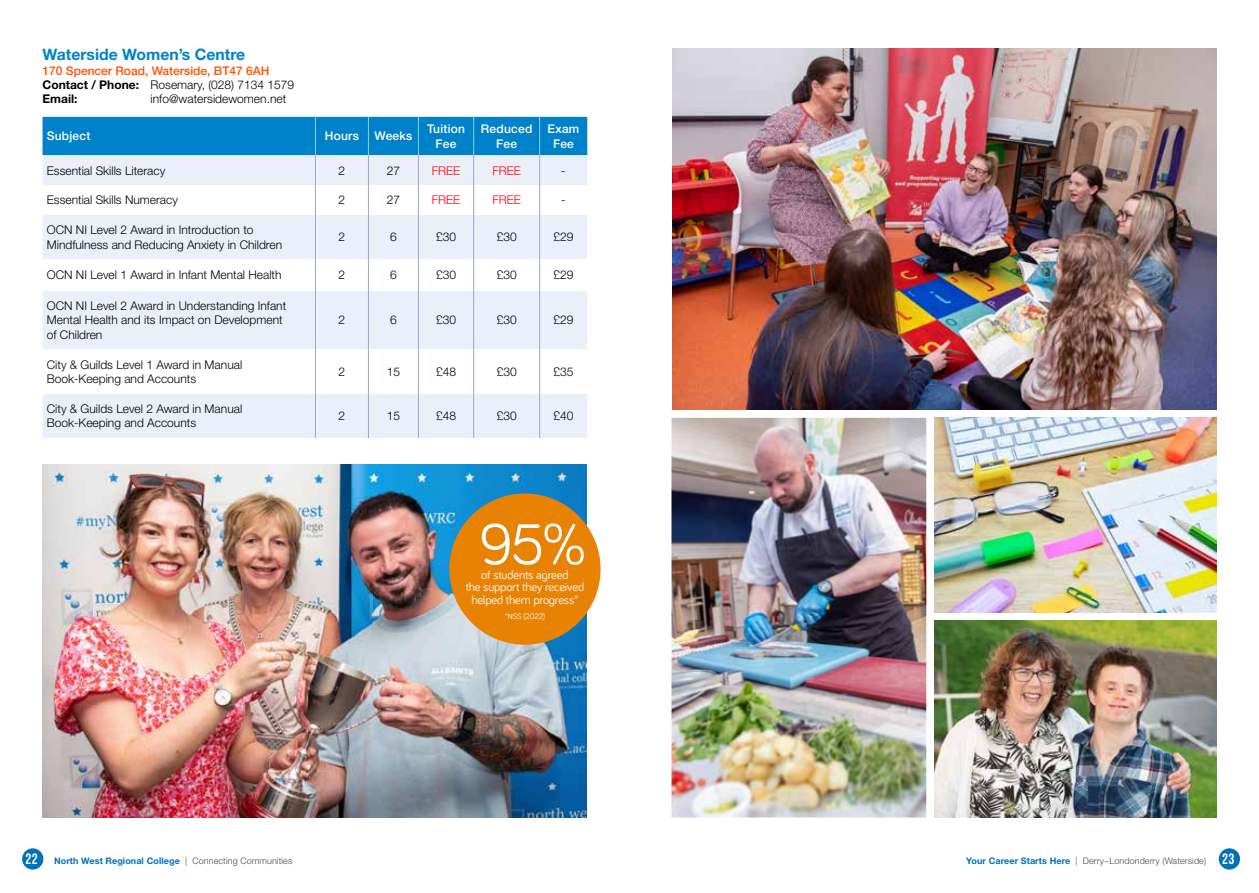
<style>
.page{position:relative;width:1259px;height:893px;background:#fff}
.page>*{position:absolute;margin:0;border:0;box-sizing:border-box;transform-origin:0 0}
.t1{font:59.1px "Bariol";color:#fff}
.t2{font:700 15.75px "Helvetica Neue LT Std";color:#0082ca}
.t3{font:12.3px "Bariol";letter-spacing:-.015em;color:#fff}
.No_Spacing{font:300 12px/14.4px "Helvetica Neue LT Std";color:#000}
.t4{font:500 12px/15px "Helvetica Neue LT Std";letter-spacing:.02em;color:#fff;text-align:center}
.t5{font:500 12px "Helvetica Neue LT Std";color:#ff5100}
.No_Spacing-2{font:300 12px "Helvetica Neue LT Std";color:#f00}
.t6{font:700 12px "Helvetica Neue LT Std";color:#000}
.t7{font:300 9px "Helvetica Neue LT Std";letter-spacing:.01em;color:#4a4a49}
.t8{font:700 9px "Helvetica Neue LT Std";letter-spacing:.01em;color:#0071b9}
.t9{font:8.1px "Bariol";letter-spacing:-.015em;color:#fff}
.s1{font-weight:700}
.s2{font-family:"Bebas Neue";font-size:15px;color:#fff}
.s3{font-weight:300;color:#4a4a49}
.s4{font-weight:700;color:#0071b9}
.s5{font-family:"Bebas Neue";font-weight:700;font-size:15px;color:#fff}
</style>
<div class="page">
<div style="left:22px;top:848px;width:21px;height:21px;background:#0071b9;border-radius:50%"></div>
<div style="left:1218px;top:848px;width:22px;height:21px;background:#0071b9;border-radius:50%"></div>
<div style="left:43px;top:117px;width:544px;height:38px;background:#0082ca"></div>
<div style="left:43px;top:155px;width:544px;height:283px;background:#ebeffa"></div>
<svg style="left:43px;top:185px;width:544px;height:209px"></svg>
<hr style="left:315px;top:117px;width:1px;height:38px;background:#98cceb">
<hr style="left:368px;top:117px;width:1px;height:38px;background:#98cceb">
<hr style="left:418px;top:117px;width:1px;height:38px;background:#98cceb">
<hr style="left:473px;top:117px;width:1px;height:38px;background:#98cceb">
<hr style="left:539px;top:117px;width:1px;height:38px;background:#98cceb">
<hr style="left:315px;top:155px;width:1px;height:30px;background:#98a7cd">
<hr style="left:368px;top:155px;width:1px;height:30px;background:#98a7cd">
<hr style="left:418px;top:155px;width:1px;height:30px;background:#98a7cd">
<hr style="left:473px;top:155px;width:1px;height:30px;background:#98a7cd">
<hr style="left:539px;top:155px;width:1px;height:30px;background:#98a7cd">
<hr style="left:315px;top:185px;width:1px;height:30px;background:#98a7cd">
<hr style="left:368px;top:185px;width:1px;height:30px;background:#98a7cd">
<hr style="left:418px;top:185px;width:1px;height:30px;background:#98a7cd">
<hr style="left:473px;top:185px;width:1px;height:30px;background:#98a7cd">
<hr style="left:539px;top:185px;width:1px;height:30px;background:#98a7cd">
<hr style="left:315px;top:215px;width:1px;height:44px;background:#98a7cd">
<hr style="left:368px;top:215px;width:1px;height:44px;background:#98a7cd">
<hr style="left:418px;top:215px;width:1px;height:44px;background:#98a7cd">
<hr style="left:473px;top:215px;width:1px;height:44px;background:#98a7cd">
<hr style="left:539px;top:215px;width:1px;height:44px;background:#98a7cd">
<hr style="left:315px;top:291px;width:1px;height:58px;background:#98a7cd">
<hr style="left:368px;top:291px;width:1px;height:58px;background:#98a7cd">
<hr style="left:418px;top:291px;width:1px;height:58px;background:#98a7cd">
<hr style="left:473px;top:291px;width:1px;height:58px;background:#98a7cd">
<hr style="left:539px;top:291px;width:1px;height:58px;background:#98a7cd">
<hr style="left:315px;top:394px;width:1px;height:44px;background:#98a7cd">
<hr style="left:368px;top:394px;width:1px;height:44px;background:#98a7cd">
<hr style="left:418px;top:394px;width:1px;height:44px;background:#98a7cd">
<hr style="left:473px;top:394px;width:1px;height:44px;background:#98a7cd">
<hr style="left:539px;top:394px;width:1px;height:44px;background:#98a7cd">
<hr style="left:315px;top:259px;width:1px;height:32px;background:#98a7cd">
<hr style="left:368px;top:259px;width:1px;height:32px;background:#98a7cd">
<hr style="left:418px;top:259px;width:1px;height:32px;background:#98a7cd">
<hr style="left:473px;top:259px;width:1px;height:32px;background:#98a7cd">
<hr style="left:539px;top:259px;width:1px;height:32px;background:#98a7cd">
<hr style="left:315px;top:349px;width:1px;height:45px;background:#98a7cd">
<hr style="left:368px;top:349px;width:1px;height:45px;background:#98a7cd">
<hr style="left:418px;top:349px;width:1px;height:45px;background:#98a7cd">
<hr style="left:473px;top:349px;width:1px;height:45px;background:#98a7cd">
<hr style="left:539px;top:349px;width:1px;height:45px;background:#98a7cd">
<img style="left:672px;top:49px;width:544px;height:360px">
<img style="left:934px;top:418px;width:282px;height:195px">
<img style="left:671px;top:418px;width:255px;height:399px">
<img style="left:934px;top:621px;width:282px;height:196px">
<img style="left:43px;top:465px;width:544px;height:352px">
<div style="left:449px;top:493px;width:151px;height:152px;background:#e88202;border-radius:50%"></div>
<p class="t2" style="left:43px;top:45px;width:204px">Waterside Women’s Centre</p>
<p class="t5" style="left:43px;top:63px;width:228px">170 Spencer Road, Waterside, BT47 6AH</p>
<p class="No_Spacing" style="left:43px;top:77px;width:253px"><span class="s1">Contact / Phone:</span> Rosemary, (028) 7134 1579</p>
<p class="t6" style="left:43px;top:92px;width:37px">Email:</p>
<p class="No_Spacing" style="left:151px;top:92px;width:137px">info@watersidewomen.net</p>
<p class="t4" style="left:47px;top:128px;width:45px">Subject</p>
<p class="t4" style="left:325px;top:128px;width:36px">Hours</p>
<p class="t4" style="left:374px;top:128px;width:40px">Weeks</p>
<p class="t4" style="left:427px;top:121px;width:40px">Tuition</p>
<p class="t4" style="left:435px;top:136px;width:22px">Fee</p>
<p class="t4" style="left:481px;top:121px;width:53px">Reduced<br>Fee</p>
<p class="t4" style="left:547px;top:121px;width:33px">Exam</p>
<p class="t4" style="left:553px;top:136px;width:22px">Fee</p>
<p class="No_Spacing" style="left:47px;top:163px;width:120px">Essential Skills Literacy</p>
<p class="No_Spacing" style="left:338px;top:163px;width:8px">2</p>
<p class="No_Spacing" style="left:387px;top:163px;width:15px">27</p>
<p class="No_Spacing-2" style="left:432px;top:163px;width:30px">FREE</p>
<p class="No_Spacing-2" style="left:492px;top:163px;width:30px">FREE</p>
<p class="No_Spacing" style="left:561px;top:163px;width:6px">-</p>
<p class="No_Spacing" style="left:47px;top:193px;width:133px">Essential Skills Numeracy</p>
<p class="No_Spacing" style="left:338px;top:193px;width:8px">2</p>
<p class="No_Spacing" style="left:387px;top:193px;width:15px">27</p>
<p class="No_Spacing-2" style="left:432px;top:193px;width:30px">FREE</p>
<p class="No_Spacing-2" style="left:492px;top:193px;width:30px">FREE</p>
<p class="No_Spacing" style="left:561px;top:193px;width:6px">-</p>
<p class="No_Spacing" style="left:47px;top:222px;width:237px">OCN NI Level 2 Award in Introduction to<br>Mindfulness and Reducing Anxiety in Children</p>
<p class="No_Spacing" style="left:338px;top:230px;width:8px">2</p>
<p class="No_Spacing" style="left:390px;top:230px;width:8px">6</p>
<p class="No_Spacing" style="left:436px;top:230px;width:22px">£30</p>
<p class="No_Spacing" style="left:497px;top:230px;width:22px">£30</p>
<p class="No_Spacing" style="left:553px;top:230px;width:22px">£29</p>
<p class="No_Spacing" style="left:47px;top:268px;width:236px">OCN NI Level 1 Award in Infant Mental Health</p>
<p class="No_Spacing" style="left:338px;top:268px;width:8px">2</p>
<p class="No_Spacing" style="left:390px;top:268px;width:8px">6</p>
<p class="No_Spacing" style="left:436px;top:268px;width:22px">£30</p>
<p class="No_Spacing" style="left:497px;top:268px;width:22px">£30</p>
<p class="No_Spacing" style="left:553px;top:268px;width:22px">£29</p>
<p class="No_Spacing" style="left:47px;top:298px;width:241px">OCN NI Level 2 Award in Understanding Infant<br>Mental Health and its Impact on Development</p>
<p class="No_Spacing" style="left:47px;top:327px;width:57px">of Children</p>
<p class="No_Spacing" style="left:338px;top:313px;width:8px">2</p>
<p class="No_Spacing" style="left:390px;top:313px;width:8px">6</p>
<p class="No_Spacing" style="left:436px;top:313px;width:22px">£30</p>
<p class="No_Spacing" style="left:497px;top:313px;width:22px">£30</p>
<p class="No_Spacing" style="left:553px;top:313px;width:22px">£29</p>
<p class="No_Spacing" style="left:47px;top:357px;width:197px">City &amp; Guilds Level 1 Award in Manual</p>
<p class="No_Spacing" style="left:47px;top:371px;width:151px">Book-Keeping and Accounts</p>
<p class="No_Spacing" style="left:47px;top:401px;width:197px">City &amp; Guilds Level 2 Award in Manual</p>
<p class="No_Spacing" style="left:47px;top:416px;width:151px">Book-Keeping and Accounts</p>
<p class="No_Spacing" style="left:338px;top:364px;width:8px">2</p>
<p class="No_Spacing" style="left:387px;top:364px;width:15px">15</p>
<p class="No_Spacing" style="left:436px;top:364px;width:22px">£48</p>
<p class="No_Spacing" style="left:497px;top:364px;width:22px">£30</p>
<p class="No_Spacing" style="left:553px;top:364px;width:22px">£35</p>
<p class="No_Spacing" style="left:338px;top:408px;width:8px">2</p>
<p class="No_Spacing" style="left:387px;top:408px;width:15px">15</p>
<p class="No_Spacing" style="left:436px;top:408px;width:22px">£48</p>
<p class="No_Spacing" style="left:497px;top:408px;width:22px">£30</p>
<p class="No_Spacing" style="left:553px;top:408px;width:22px">£40</p>
<p class="t1" style="left:479px;top:504px;width:109px">95%</p>
<p class="t3" style="left:481px;top:566px;width:89px">of students agreed</p>
<p class="t3" style="left:466px;top:579px;width:120px">the support they received</p>
<p class="t3" style="left:471px;top:591px;width:109px">helped them progress*</p>
<p class="t9" style="left:505px;top:611px;width:42px">*NSS (2022)</p>
<p class="t8" style="left:26px;top:855px;width:268px"><span class="s2">22</span> North West Regional College <span class="s3">| Connecting Communities</span></p>
<p class="t7" style="left:966px;top:855px;width:270px"><span class="s4">Your Career Starts Here</span> | Derry~Londonderry (Waterside) <span class="s5">23</span></p>
</div>
